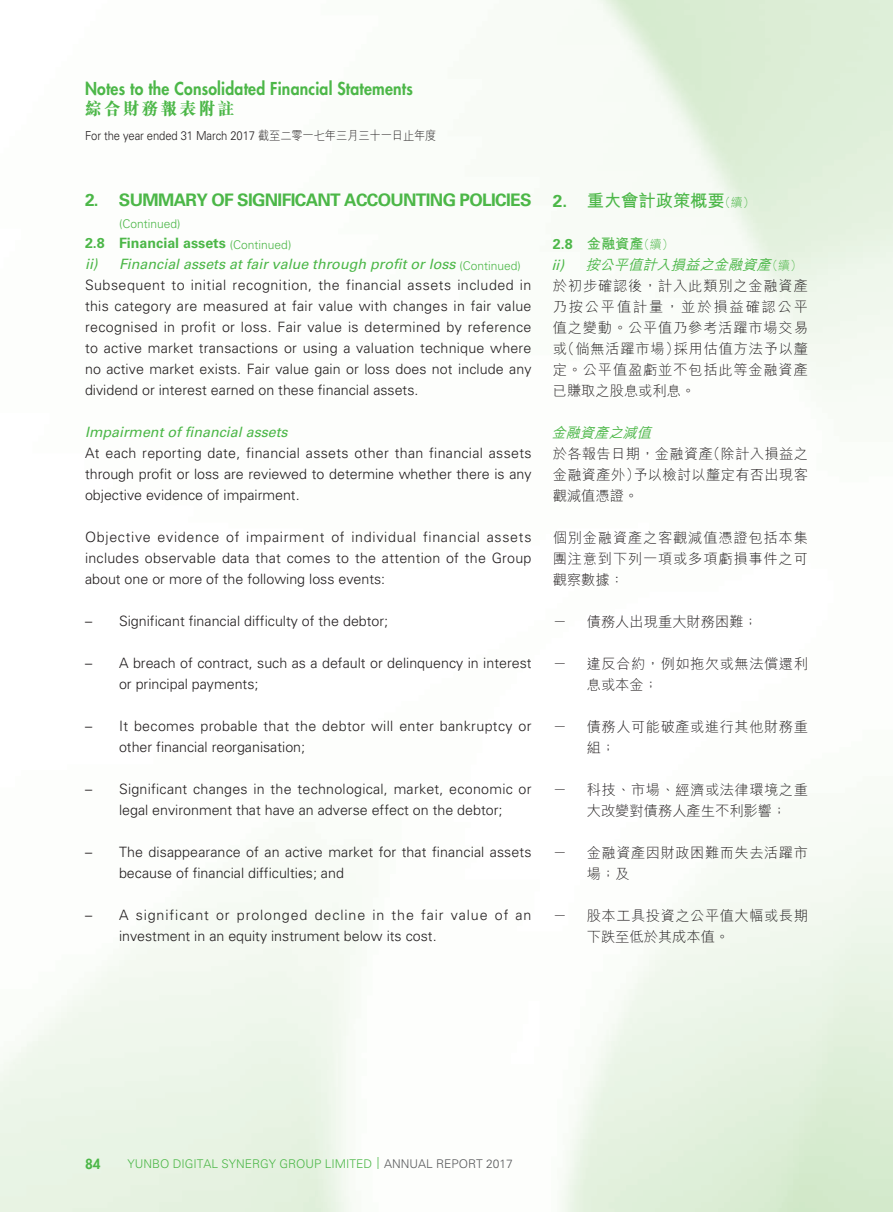
<style>
.page{position:relative;width:893px;height:1212px;background:#fff}
.page>*{position:absolute;margin:0;border:0;box-sizing:border-box;transform-origin:0 0}
.t1{font:800 17.4px/20.2px "Futura Std";letter-spacing:.015em;color:#4cb748;scale:.91 1}
.t2{font:700 17.25px "Univers LT Std";letter-spacing:-.04em;color:#4cb748}
.t3{font:17.25px "M Hei HK Bold E Ten B5 H";color:#4cb748}
.t4{font:300 14.25px/21px "Univers LT Std";letter-spacing:.005em;color:#231f20}
.t5{font:14.25px/21px "M Hei HK Light E Ten B5 H";letter-spacing:.035em;color:#231f20}
.t6{font:14.25px/21px "M Hei HK Light E Ten B5 H";letter-spacing:.055em;color:#231f20}
.t7{font:300 14.25px/21px "Univers LT Std";letter-spacing:.065em;color:#231f20}
.t8{font:300 14.25px/21px "Univers LT Std";letter-spacing:.025em;color:#231f20}
.t9{font:14.25px/21px "M Hei HK Light E Ten B5 H";color:#231f20}
.t10{font:800 13.5px "Futura Std";color:#4cb748}
.t11{font:300 12.3px "Univers LT Std";letter-spacing:-.01em;color:#231f20;scale:.91 1}
.t12{font:300 12px "Univers LT Std";color:#4cb748}
.s1{font-family:"M Sung HK Xbold E Ten B5 H";font-weight:400}
.s2{font-family:"M Hei HK Light E Ten B5 H";font-weight:400}
.s3{font-weight:700;color:#4cb748}
.s4{font-size:12px;color:#4cb748}
.s5{font-weight:400;font-style:italic;color:#4cb748}
.s6{font-family:"Univers LT Std";font-weight:700}
.s7{font-family:"M Hei HK Light E Ten B5 H";font-size:12px}
.s8{font-family:"Univers LT Std";font-weight:700;color:#4cb748}
.s9{font-family:"M Hei HK Bold E Ten B5 H";color:#4cb748}
.s10{font-family:"Univers LT Std";font-style:italic;color:#4cb748}
.s11{font-family:"M Hei HK Medium E Ten B5 H";font-style:italic;color:#4cb748}
.s12{color:#58595b}
</style>
<div class="page">
<p class="t1" style="left:85px;top:81px;width:362px">Notes to the Consolidated Financial Statements<span class="s1">綜合財務報表附註</span></p>
<p class="t11" style="left:85px;top:131px;width:388px">For the year ended 31 March 2017 <span class="s2">截至二零一七年三月三十一日止年度</span></p>
<p class="t2" style="left:85px;top:193px;width:448px">2. SUMMARY OF SIGNIFICANT ACCOUNTING POLICIES</p>
<p class="t12" style="left:119px;top:219px;width:63px">(Continued)</p>
<p class="t4" style="left:85px;top:234px;width:448px"><span class="s3">2.8 Financial assets</span> <span class="s4">(Continued)<br></span><span class="s5">ii) Financial assets at fair value through profit or loss</span> <span class="s4">(Continued)<br></span>Subsequent to initial recognition, the financial assets included in this category are measured at fair value with changes in fair value recognised in profit or loss. Fair value is determined by reference to active market transactions or using a valuation technique where no active market exists. Fair value gain or loss does not include any dividend or interest earned on these financial assets.</p>
<p class="t4" style="left:85px;top:423px;width:448px"><span class="s5">Impairment of financial assets<br></span>At each reporting date, financial assets other than financial assets through profit or loss are reviewed to determine whether there is any objective evidence of impairment.</p>
<p class="t4" style="left:85px;top:528px;width:448px;text-align:justify">Objective evidence of impairment of individual financial assets includes observable data that comes to the attention of the Group about one or more of the following loss events:</p>
<p class="t4" style="left:85px;top:612px;width:305px">– Significant financial difficulty of the debtor;</p>
<p class="t4" style="left:119px;top:654px;width:414px;text-indent:-34px">– A breach of contract, such as a default or delinquency in interest or principal payments;</p>
<p class="t8" style="left:119px;top:717px;width:414px;text-indent:-34px">– It becomes probable that the debtor will enter bankruptcy or other financial reorganisation;</p>
<p class="t4" style="left:85px;top:780px;width:448px;text-align:center">– Significant changes in the technological, market, economic or legal environment that have an adverse effect on the debtor;</p>
<p class="t4" style="left:119px;top:843px;width:414px;text-indent:-34px">– The disappearance of an active market for that financial assets because of financial difficulties; and</p>
<p class="t7" style="left:119px;top:906px;width:414px;text-indent:-34px">– A significant or prolonged decline in the fair value of an investment in an equity instrument below its cost.</p>
<p class="t3" style="left:553px;top:194px;width:204px"><span class="s6">2.</span> 重大會計政策概要<span class="s7">（續）</span></p>
<p class="t6" style="left:551px;top:235px;width:258px"><span class="s8">2.8</span> <span class="s9">金融資產</span><span class="s4">（續）<br></span><span class="s10">ii)</span> <span class="s11">按公平值計入損益之金融資產</span><span class="s4">（續）</span>於初步確認後，計入此類別之金融資產乃按公平值計量，並於損益確認公平值之變動。公平值乃參考活躍市場交易或（倘無活躍市場）採用估值方法予以釐定。公平值盈虧並不包括此等金融資產已賺取之股息或利息。</p>
<p class="t5" style="left:551px;top:424px;width:258px"><span class="s11">金融資產之減值<br></span>於各報告日期，金融資產（除計入損益之金融資產外）予以檢討以釐定有否出現客觀減值憑證。</p>
<p class="t5" style="left:553px;top:529px;width:257px;text-align:justify">個別金融資產之客觀減值憑證包括本集團注意到下列一項或多項虧損事件之可觀察數據：</p>
<p class="t5" style="left:553px;top:613px;width:16px">－</p>
<p class="t9" style="left:587px;top:613px;width:172px">債務人出現重大財務困難；</p>
<p class="t5" style="left:553px;top:655px;width:16px">－</p>
<p class="t5" style="left:587px;top:655px;width:223px">違反合約，例如拖欠或無法償還利息或本金；</p>
<p class="t5" style="left:553px;top:718px;width:16px">－</p>
<p class="t5" style="left:587px;top:718px;width:223px">債務人可能破產或進行其他財務重組；</p>
<p class="t5" style="left:553px;top:781px;width:16px">－</p>
<p class="t9" style="left:587px;top:781px;width:223px">科技、市場、經濟或法律環境之重大改變對債務人產生不利影響；</p>
<p class="t5" style="left:553px;top:844px;width:16px">－</p>
<p class="t5" style="left:587px;top:844px;width:223px">金融資產因財政困難而失去活躍市場；及</p>
<p class="t5" style="left:553px;top:907px;width:16px">－</p>
<p class="t5" style="left:587px;top:907px;width:223px">股本工具投資之公平值大幅或長期下跌至低於其成本值。</p>
<p class="t10" style="left:85px;top:1156px;width:17px">84</p>
<p class="t12" style="left:128px;top:1159px;width:387px">YUNBO DIGITAL SYNERGY GROUP LIMITED | <span class="s12">ANNUAL REPORT 2017</span></p>
</div>
